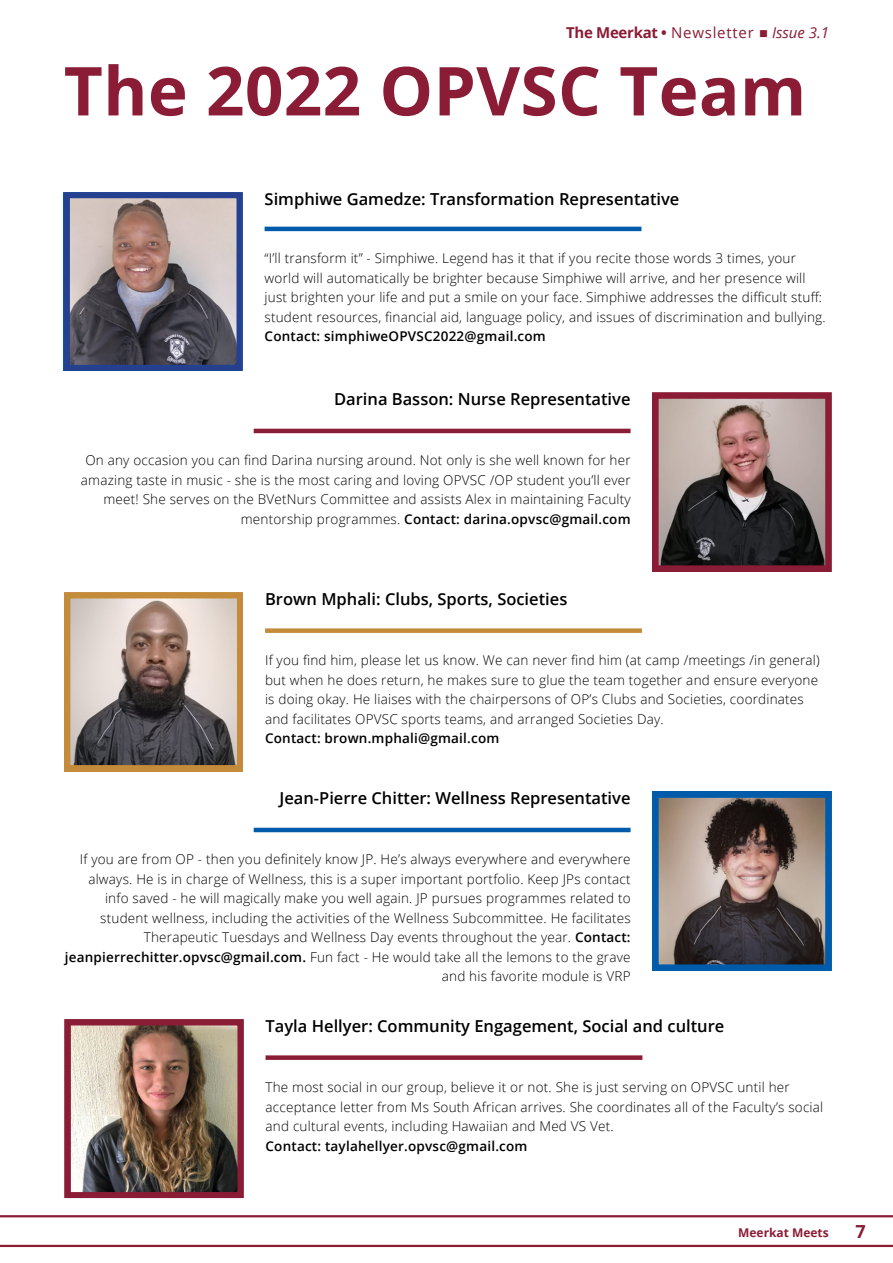
<style>
.page{position:relative;width:893px;height:1263px;background:#fff}
.page>*{position:absolute;margin:0;border:0;box-sizing:border-box;transform-origin:0 0}
.t1{font:700 67.5px "Open Sans";letter-spacing:.005em;color:#8a1c35}
.t2{font:700 18px "Open Sans";color:#8a1c35}
.t3{font:600 16.5px "Open Sans";color:#000}
.t4{font:700 15px "Open Sans";letter-spacing:-.02em;color:#8a1c35}
.t5{font:300 13.5px/19.5px "Open Sans";letter-spacing:.015em;color:#000}
.t6{font:600 13.5px "Open Sans";letter-spacing:.015em;color:#000}
.t7{font:700 12px "Open Sans";color:#8a1c35}
.s1{font-weight:400}
.s2{font-weight:400;font-style:italic}
.s3{font-weight:600}
</style>
<div class="page">
<hr style="left:0;top:1215px;width:893px;height:2px;background:#8a1c35">
<hr style="left:0;top:1245px;width:893px;height:2px;background:#8a1c35">
<img style="left:71px;top:199px;width:164px;height:165px">
<div style="left:64px;top:192px;width:178px;height:179px;border:6px solid #25408f"></div>
<hr style="left:265px;top:227px;width:376px;height:4px;background:#005baa">
<img style="left:660px;top:400px;width:164px;height:164px">
<div style="left:653px;top:393px;width:178px;height:178px;border:6px solid #8a1c35"></div>
<hr style="left:254px;top:429px;width:377px;height:4px;background:#8a1c35">
<img style="left:71px;top:599px;width:165px;height:165px">
<div style="left:64px;top:592px;width:179px;height:179px;border:6px solid #c48b3b"></div>
<div style="left:265px;top:628px;width:377px;height:5px;background:#c48b3b"></div>
<img style="left:660px;top:799px;width:164px;height:164px">
<div style="left:653px;top:792px;width:178px;height:178px;border:6px solid #005baa"></div>
<hr style="left:254px;top:828px;width:377px;height:4px;background:#005baa">
<img style="left:72px;top:1026px;width:164px;height:165px">
<div style="left:65px;top:1019px;width:178px;height:179px;border:6px solid #8a1c35"></div>
<div style="left:266px;top:1055px;width:376px;height:5px;background:#8a1c35"></div>
<p class="t4" style="left:566px;top:22px;width:265px">The Meerkat • <span class="s1">Newsletter</span> ■ <span class="s2">Issue 3.1</span></p>
<h1 class="t1" style="left:64px;top:43px;width:744px">The 2022 OPVSC Team</h1>
<p class="t3" style="left:265px;top:188px;width:416px">Simphiwe Gamedze: Transformation Representative</p>
<p class="t5" style="left:265px;top:248px;width:563px">“I’ll transform it” - Simphiwe. Legend has it that if you recite those words 3 times, your world will automatically be brighter because Simphiwe will arrive, and her presence will just brighten your life and put a smile on your face. Simphiwe addresses the difficult stuff: student resources, financial aid, language policy, and issues of discrimination and bullying.</p>
<p class="t6" style="left:265px;top:327px;width:283px">Contact: simphiweOPVSC2022@gmail.com</p>
<p class="t3" style="left:334px;top:388px;width:298px">Darina Basson: Nurse Representative</p>
<p class="t5" style="left:81px;top:450px;width:551px;text-align:right">On any occasion you can find Darina nursing around. Not only is she well known for her amazing taste in music - she is the most caring and loving OPVSC /OP student you’ll ever meet! She serves on the BVetNurs Committee and assists Alex in maintaining Faculty mentorship programmes. <span class="s3">Contact: darina.opvsc@gmail.com</span></p>
<p class="t3" style="left:265px;top:588px;width:304px">Brown Mphali: Clubs, Sports, Societies</p>
<p class="t5" style="left:265px;top:650px;width:556px">If you find him, please let us know. We can never find him (at camp /meetings /in general) but when he does return, he makes sure to glue the team together and ensure everyone is doing okay. He liaises with the chairpersons of OP’s Clubs and Societies, coordinates and facilitates OPVSC sports teams, and arranged Societies Day.</p>
<p class="t6" style="left:265px;top:729px;width:236px">Contact: brown.mphali@gmail.com</p>
<p class="t3" style="left:279px;top:787px;width:353px">Jean-Pierre Chitter: Wellness Representative</p>
<p class="t5" style="left:65px;top:849px;width:567px;text-align:right">If you are from OP - then you definitely know JP. He’s always everywhere and everywhere always. He is in charge of Wellness, this is a super important portfolio. Keep JPs contact info saved - he will magically make you well again. JP pursues programmes related to student wellness, including the activities of the Wellness Subcommittee. He facilitates Therapeutic Tuesdays and Wellness Day events throughout the year. <span class="s3">Contact: jeanpierrechitter.opvsc@gmail.com.</span> Fun fact - He would take all the lemons to the grave and his favorite module is VRP</p>
<p class="t3" style="left:266px;top:1015px;width:460px">Tayla Hellyer: Community Engagement, Social and culture</p>
<p class="t5" style="left:266px;top:1077px;width:559px">The most social in our group, believe it or not. She is just serving on OPVSC until her acceptance letter from Ms South African arrives. She coordinates all of the Faculty’s social and cultural events, including Hawaiian and Med VS Vet.</p>
<p class="t6" style="left:266px;top:1136px;width:263px">Contact: taylahellyer.opvsc@gmail.com</p>
<p class="t7" style="left:738px;top:1224px;width:92px">Meerkat Meets</p>
<h2 class="t2" style="left:855px;top:1219px;width:12px">7</h2>
</div>
